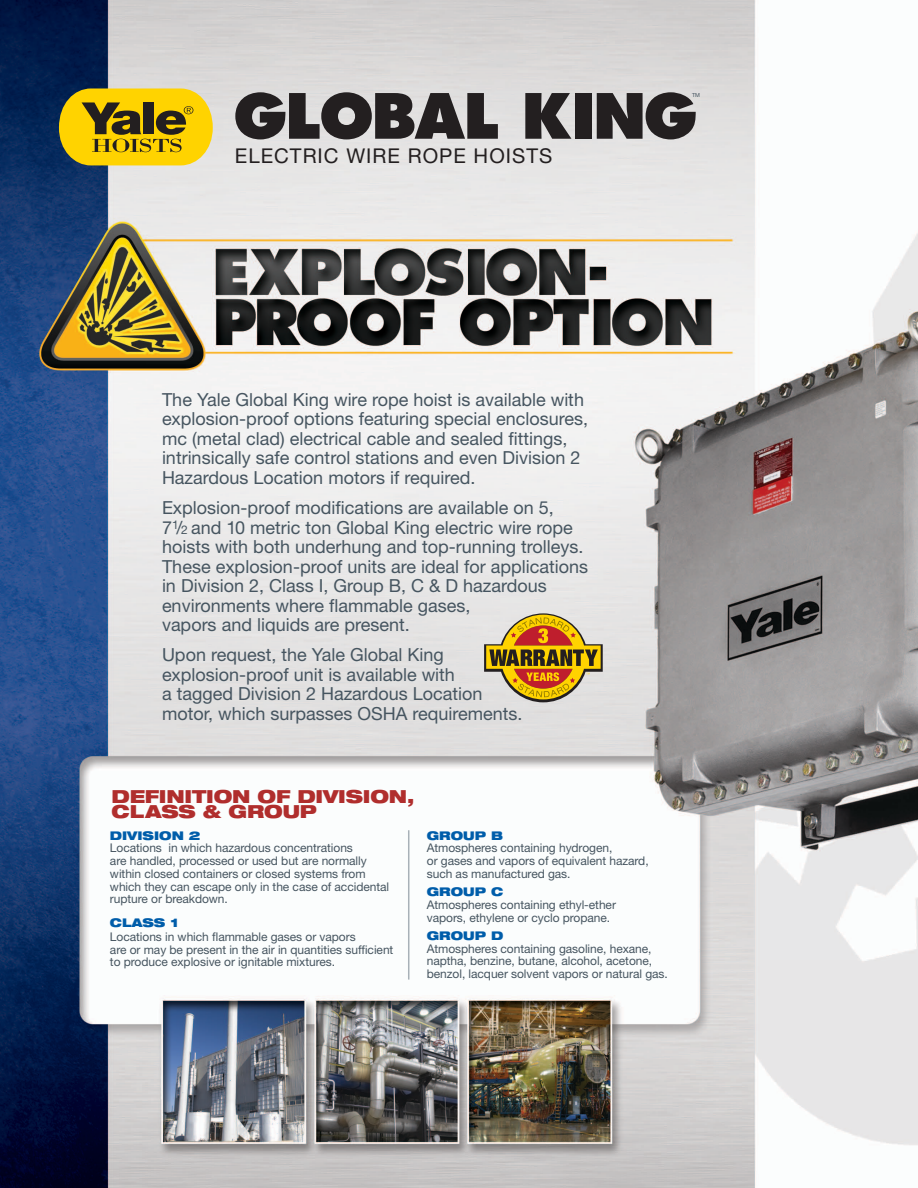
<style>
.page{position:relative;width:918px;height:1188px;background:#fff}
.page>*{position:absolute;margin:0;border:0;box-sizing:border-box;transform-origin:0 0}
.Cutaway_Descriptions{font:800 60.6px "Futura";letter-spacing:-.03em;color:#231f20}
.Cutaway_Descriptions-2{font:20.4px "Helvetica Neue";letter-spacing:.05em;color:#231f20}
.Cutaway_Descriptions-3{font:18px/19.5px "Helvetica Neue";color:#465560}
.Cutaway_Descriptions-4{font:900 expanded 18px/15px "Helvetica Neue";letter-spacing:-.01em;color:#b02e2d}
.t1{font:12px/12.8px "Helvetica Neue";letter-spacing:-.005em;color:#465560}
.Cutaway_Descriptions-5{font:900 expanded 12px "Helvetica Neue";color:#005daa}
.Cutaway_Descriptions-6{font:5.55px "Helvetica Neue";color:#465560}
.s1{font-size:12px}
.s2{font-weight:900;font-stretch:expanded;color:#005daa}
</style>
<div class="page">
<img style="left:0;top:0;width:918px;height:1188px">
<svg style="left:59px;top:89px;width:154px;height:76px"></svg>
<hr style="left:408px;top:830px;width:1px;height:150px;background:#a8b1b8">
<svg style="left:484px;top:613px;width:119px;height:89px"></svg>
<p class="Cutaway_Descriptions" style="left:233px;top:79px;width:466px">GLOBAL KING</p>
<p class="Cutaway_Descriptions-6" style="left:692px;top:91px;width:9px">TM</p>
<p class="Cutaway_Descriptions-2" style="left:235px;top:144px;width:319px">ELECTRIC WIRE ROPE HOISTS</p>
<p class="Cutaway_Descriptions-3" style="left:162px;top:389px;width:428px">The Yale Global King wire rope hoist is available with explosion-proof options featuring special enclosures, mc (metal clad) electrical cable and sealed fittings, intrinsically safe control stations and even Division 2<br>Hazardous Location motors if required.</p>
<p class="Cutaway_Descriptions-3" style="left:162px;top:498px;width:428px">Explosion-proof modifications are available on 5,<br>7 <sup>1</sup>/<span class="s1">2</span> and 10 metric ton Global King electric wire rope hoists with both underhung and top-running trolleys.<br>These explosion-proof units are ideal for applications in Division 2, Class I, Group B, C &amp; D hazardous environments where flammable gases,<br>vapors and liquids are present.</p>
<p class="Cutaway_Descriptions-3" style="left:162px;top:645px;width:362px">Upon request, the Yale Global King explosion-proof unit is available with<br>a tagged Division 2 Hazardous Location motor, which surpasses OSHA requirements.</p>
<p class="Cutaway_Descriptions-4" style="left:112px;top:788px;width:304px">DEFINITION OF DIVISION,<br>CLASS &amp; GROUP</p>
<p class="Cutaway_Descriptions-5" style="left:110px;top:828px;width:92px">DIVISION 2</p>
<p class="t1" style="left:110px;top:842px;width:281px">Locations in which hazardous concentrations<br>are handled, processed or used but are normally within closed containers or closed systems from which they can escape only in the case of accidental rupture or breakdown.</p>
<p class="Cutaway_Descriptions-5" style="left:110px;top:915px;width:70px">CLASS 1</p>
<p class="t1" style="left:110px;top:930px;width:285px">Locations in which flammable gases or vapors<br>are or may be present in the air in quantities sufficient to produce explosive or ignitable mixtures.</p>
<p class="t1" style="left:427px;top:829px;width:223px"><span class="s2">GROUP B<br></span>Atmospheres containing hydrogen,<br>or gases and vapors of equivalent hazard, such as manufactured gas.</p>
<p class="t1" style="left:427px;top:885px;width:191px"><span class="s2">GROUP C<br></span>Atmospheres containing ethyl-ether vapors, ethylene or cyclo propane.</p>
<p class="t1" style="left:427px;top:929px;width:243px"><span class="s2">GROUP D<br></span>Atmospheres containing gasoline, hexane, naptha, benzine, butane, alcohol, acetone, benzol, lacquer solvent vapors or natural gas.</p>
</div>
